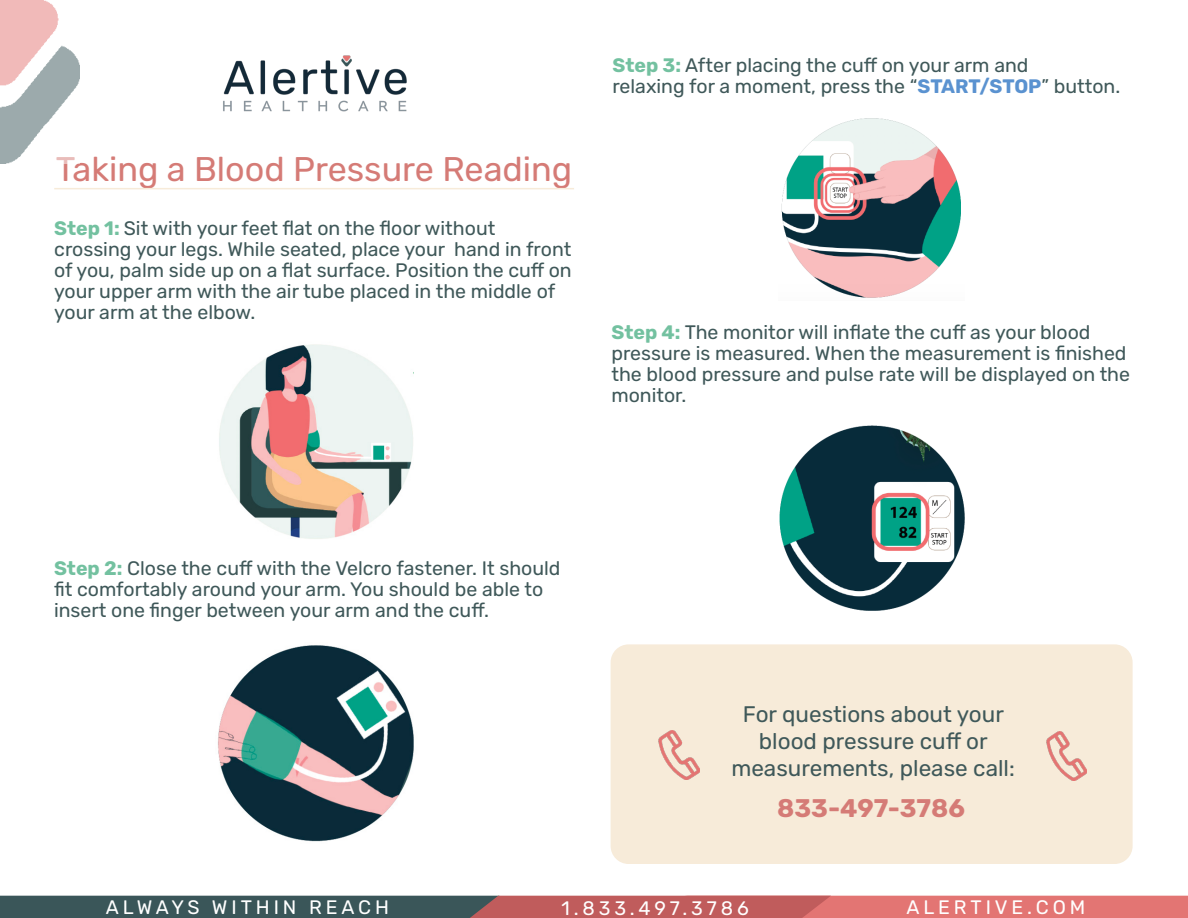
<style>
.page{position:relative;width:1188px;height:918px;background:#fff}
.page>*{position:absolute;margin:0;border:0;box-sizing:border-box;transform-origin:0 0}
.t1{font:34.2px "Rubik";color:#d57b76}
.t2{font:700 25.5px "Rubik";color:#d57b76}
.t3{font:22.5px/27px "Rubik";color:#3f5859;text-align:center}
.t4{font:19.5px/21px "Rubik";color:#3f5859}
.t5{font:19.5px "Rubik";letter-spacing:.2em;color:#fff}
.s1{font-weight:700;color:#73c1a0}
.s2{font-weight:700;color:#5a92d0}
</style>
<div class="page">
<svg style="left:0;top:896px;width:1188px;height:22px;background:#946161"></svg>
<img style="left:219px;top:344px;width:195px;height:195px">
<img style="left:223px;top:55px;width:184px;height:57px">
<hr style="left:54px;top:188px;width:520px;height:1px;background:#f7ebd9">
<div style="left:611px;top:644px;width:522px;height:220px;background:#f7ebd9;border-radius:18px"></div>
<img style="left:659px;top:730px;width:40px;height:49px">
<img style="left:1047px;top:731px;width:40px;height:49px">
<img style="left:218px;top:645px;width:196px;height:197px">
<img style="left:781px;top:118px;width:180px;height:180px">
<img style="left:779px;top:425px;width:186px;height:186px">
<img style="left:0;top:0;width:79px;height:163px">
<p class="t1" style="left:56px;top:150px;width:518px">Taking a Blood Pressure Reading</p>
<p class="t4" style="left:54px;top:219px;width:443px"><span class="s1">Step 1:</span> Sit with your feet flat on the floor without</p>
<p class="t4" style="left:54px;top:240px;width:519px">crossing your legs. While seated, place your hand in front of you, palm side up on a flat surface. Position the cuff on your upper arm with the air tube placed in the middle of your arm at the elbow.</p>
<p class="t4" style="left:612px;top:55px;width:418px"><span class="s1">Step 3:</span> After placing the cuff on your arm and</p>
<p class="t4" style="left:612px;top:76px;width:509px">relaxing for a moment, press the “<span class="s2">START/STOP</span>” button.</p>
<p class="t4" style="left:611px;top:322px;width:481px"><span class="s1">Step 4:</span> The monitor will inflate the cuff as your blood</p>
<p class="t4" style="left:611px;top:343px;width:520px">pressure is measured. When the measurement is finished the blood pressure and pulse rate will be displayed on the</p>
<p class="t4" style="left:611px;top:385px;width:77px">monitor.</p>
<p class="t4" style="left:54px;top:558px;width:508px"><span class="s1">Step 2:</span> Close the cuff with the Velcro fastener. It should fit comfortably around your arm. You should be able to insert one finger between your arm and the cuff.</p>
<p class="t3" style="left:743px;top:701px;width:263px">For questions about your blood pressure cuff or</p>
<p class="t3" style="left:731px;top:755px;width:285px">measurements, please call:</p>
<p class="t2" style="left:777px;top:794px;width:189px">833-497-3786</p>
<p class="t5" style="left:106px;top:896px;width:285px">ALWAYS WITHIN REACH</p>
<p class="t5" style="left:562px;top:897px;width:189px">1.833.497.3786</p>
<p class="t5" style="left:906px;top:896px;width:180px">ALERTIVE.COM</p>
</div>
